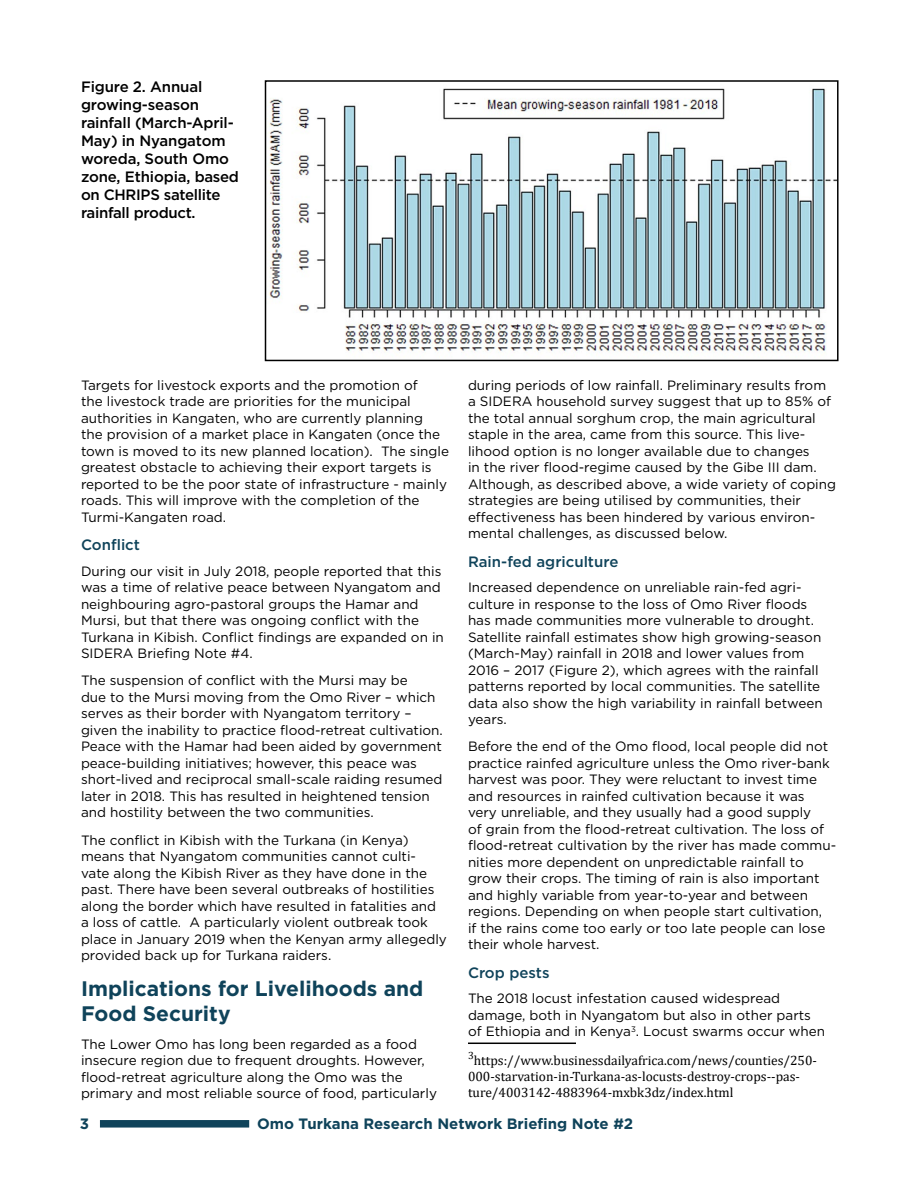
<style>
.page{position:relative;width:918px;height:1188px;background:#fff}
.page>*{position:absolute;margin:0;border:0;box-sizing:border-box;transform-origin:0 0}
.Brief_subhead1{font:700 21px/25.2px "Gotham";color:#0f435a}
.Brief_Figure_heads{font:500 15px/18px "Gotham";letter-spacing:-.01em;color:#000}
.t1{font:700 15px "Gotham";color:#0f435a}
.Brief_subhead_2{font:500 15px "Gotham";color:#0f435a}
.Brief_Body_Text{font:13.5px/16.5px "Gotham";color:#000}
.Footnote_text{font:13.5px/16.2px "Cambria";color:#000}
</style>
<div class="page">
<div style="left:100px;top:1120px;width:149px;height:8px;background:#0f435a"></div>
<hr style="left:468px;top:1043px;width:108px;height:1px;background:#000">
<img style="left:268px;top:88px;width:568px;height:267px">
<div style="left:265px;top:80px;width:574px;height:281px;border:2px solid #000"></div>
<p class="Brief_Figure_heads" style="left:81px;top:78px;width:160px">Figure 2. Annual growing-season rainfall (March-April-<br>May) in Nyangatom woreda, South Omo zone, Ethiopia, based on CHRIPS satellite rainfall product.</p>
<p class="Brief_Body_Text" style="left:81px;top:376px;width:370px">Targets for livestock exports and the promotion of<br>the livestock trade are priorities for the municipal authorities in Kangaten, who are currently planning<br>the provision of a market place in Kangaten (once the town is moved to its new planned location). The single greatest obstacle to achieving their export targets is reported to be the poor state of infrastructure - mainly roads. This will improve with the completion of the Turmi-Kangaten road.</p>
<p class="Brief_subhead_2" style="left:81px;top:535px;width:61px">Conflict</p>
<p class="Brief_Body_Text" style="left:81px;top:562px;width:364px">During our visit in July 2018, people reported that this was a time of relative peace between Nyangatom and neighbouring agro-pastoral groups the Hamar and Mursi, but that there was ongoing conflict with the Turkana in Kibish. Conflict findings are expanded on in SIDERA Briefing Note #4.</p>
<p class="Brief_Body_Text" style="left:81px;top:672px;width:363px">The suspension of conflict with the Mursi may be<br>due to the Mursi moving from the Omo River – which serves as their border with Nyangatom territory – given the inability to practice flood-retreat cultivation.<br>Peace with the Hamar had been aided by government peace-building initiatives; however, this peace was short-lived and reciprocal small-scale raiding resumed later in 2018. This has resulted in heightened tension and hostility between the two communities.</p>
<p class="Brief_Body_Text" style="left:81px;top:831px;width:367px">The conflict in Kibish with the Turkana (in Kenya) means that Nyangatom communities cannot culti&shy;vate along the Kibish River as they have done in the past. There have been several outbreaks of hostilities along the border which have resulted in fatalities and a loss of cattle. A particularly violent outbreak took place in January 2019 when the Kenyan army allegedly provided back up for Turkana raiders.</p>
<p class="Brief_subhead1" style="left:81px;top:976px;width:344px">Implications for Livelihoods and<br>Food Security</p>
<p class="Brief_Body_Text" style="left:81px;top:1035px;width:357px">The Lower Omo has long been regarded as a food insecure region due to frequent droughts. However, flood-retreat agriculture along the Omo was the primary and most reliable source of food, particularly</p>
<p class="Brief_Body_Text" style="left:468px;top:376px;width:370px">during periods of low rainfall. Preliminary results from a SIDERA household survey suggest that up to 85% of the total annual sorghum crop, the main agricultural staple in the area, came from this source. This live&shy;lihood option is no longer available due to changes<br>in the river flood-regime caused by the Gibe III dam.<br>Although, as described above, a wide variety of coping strategies are being utilised by communities, their effectiveness has been hindered by various environ&shy;mental challenges, as discussed below.</p>
<p class="Brief_subhead_2" style="left:468px;top:552px;width:152px">Rain-fed agriculture</p>
<p class="Brief_Body_Text" style="left:468px;top:579px;width:356px">Increased dependence on unreliable rain-fed agri&shy;culture in response to the loss of Omo River floods has made communities more vulnerable to drought.<br>Satellite rainfall estimates show high growing-season (March-May) rainfall in 2018 and lower values from 2016 – 2017 (Figure 2), which agrees with the rainfall patterns reported by local communities. The satellite data also show the high variability in rainfall between years.</p>
<p class="Brief_Body_Text" style="left:468px;top:738px;width:370px">Before the end of the Omo flood, local people did not practice rainfed agriculture unless the Omo river-bank harvest was poor. They were reluctant to invest time and resources in rainfed cultivation because it was very unreliable, and they usually had a good supply<br>of grain from the flood-retreat cultivation. The loss of flood-retreat cultivation by the river has made commu&shy;nities more dependent on unpredictable rainfall to grow their crops. The timing of rain is also important and highly variable from year-to-year and between regions. Depending on when people start cultivation,<br>if the rains come too early or too late people can lose their whole harvest.</p>
<p class="Brief_subhead_2" style="left:468px;top:963px;width:83px">Crop pests</p>
<p class="Brief_Body_Text" style="left:468px;top:990px;width:359px">The 2018 locust infestation caused widespread damage, both in Nyangatom but also in other parts of Ethiopia and in Kenya<sup>3</sup>. Locust swarms occur when</p>
<p class="Footnote_text" style="left:468px;top:1052px;width:351px"><sup>3</sup>https://www.businessdailyafrica.com/news/counties/250-<br>000-starvation-in-Turkana-as-locusts-destroy-crops--pas&shy;ture/4003142-4883964-mxbk3dz/index.html</p>
<p class="t1" style="left:80px;top:1114px;width:11px">3</p>
<p class="t1" style="left:257px;top:1114px;width:378px">Omo Turkana Research Network Briefing Note #2</p>
</div>
